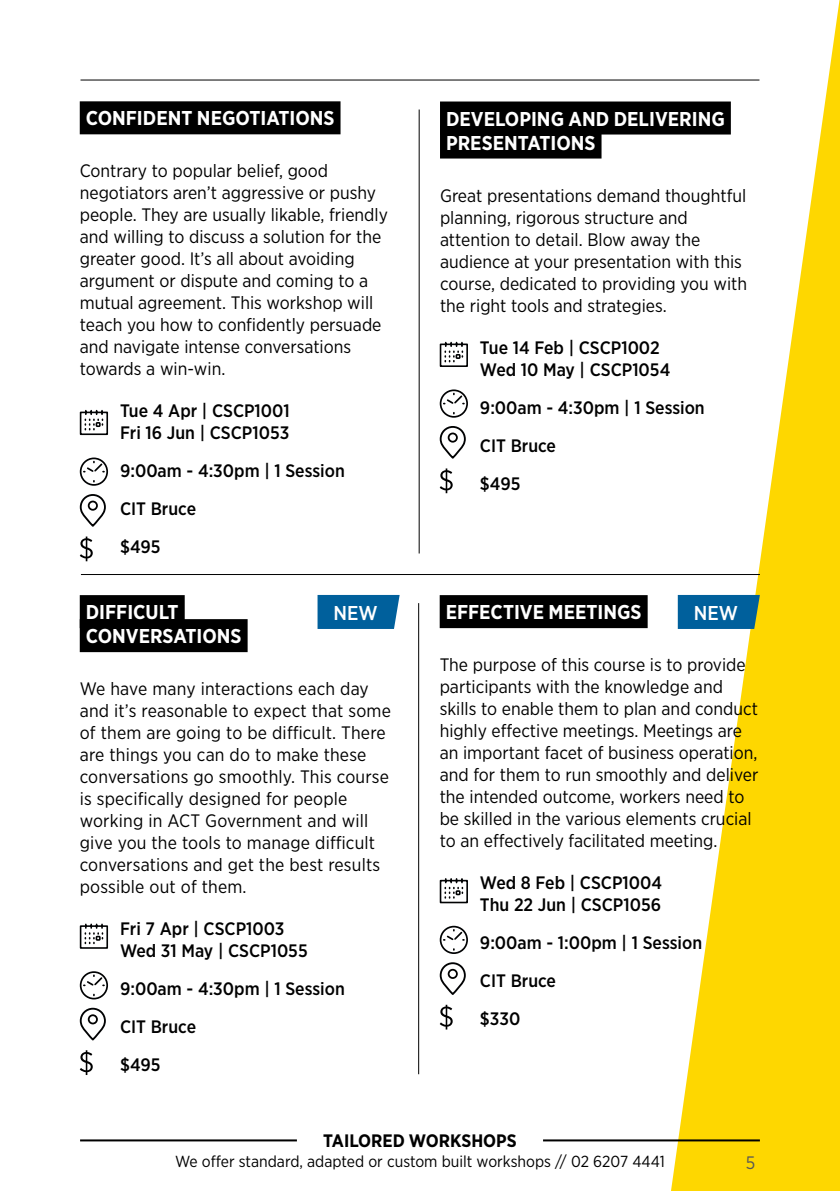
<style>
.page{position:relative;width:840px;height:1191px;background:#fff}
.page>*{position:absolute;margin:0;border:0;box-sizing:border-box;transform-origin:0 0}
.t1{font:700 20px/24px "Gotham Narrow";color:#fff}
.t2{font:500 20px "Gotham Narrow";color:#fff}
.t3{font:18px/22px "Gotham Narrow";color:#000}
.t4{font:500 18px/38px "Gotham Narrow";color:#000}
.t5{font:700 18px "Gotham Narrow";color:#000}
.t6{font:18px "Gotham Narrow";color:#575756}
.t7{font:16px "Gotham Narrow";color:#000}
</style>
<div class="page">
<svg style="left:667px;top:4px;width:172px;height:1187px"></svg>
<hr style="left:80px;top:80px;width:679px;height:1px;background:#000">
<hr style="left:80px;top:1139px;width:217px;height:2px;background:#000">
<hr style="left:542px;top:1139px;width:217px;height:2px;background:#000">
<div style="left:80px;top:595px;width:105px;height:33px;background:#000"></div>
<div style="left:80px;top:619px;width:167px;height:33px;background:#000"></div>
<div style="left:439px;top:595px;width:208px;height:33px;background:#000"></div>
<div style="left:440px;top:101px;width:290px;height:33px;background:#000"></div>
<div style="left:440px;top:125px;width:161px;height:33px;background:#000"></div>
<hr style="left:418px;top:109px;width:1px;height:444px;background:#000">
<svg style="left:80px;top:1050px;width:13px;height:25px"></svg>
<svg style="left:80px;top:923px;width:28px;height:25px"></svg>
<svg style="left:80px;top:1007px;width:26px;height:33px"></svg>
<div style="left:88px;top:1014px;width:10px;height:10px;border:2px solid #000;border-radius:50%"></div>
<svg style="left:80px;top:971px;width:28px;height:28px"></svg>
<hr style="left:81px;top:574px;width:678px;height:1px;background:#000">
<hr style="left:418px;top:603px;width:1px;height:471px;background:#000">
<svg style="left:439px;top:1004px;width:13px;height:25px"></svg>
<svg style="left:439px;top:878px;width:28px;height:25px"></svg>
<svg style="left:439px;top:962px;width:26px;height:33px"></svg>
<div style="left:447px;top:968px;width:10px;height:11px;border:2px solid #000;border-radius:50%"></div>
<svg style="left:439px;top:925px;width:28px;height:29px"></svg>
<svg style="left:439px;top:468px;width:13px;height:25px"></svg>
<svg style="left:439px;top:342px;width:28px;height:25px"></svg>
<svg style="left:439px;top:426px;width:26px;height:33px"></svg>
<div style="left:447px;top:432px;width:10px;height:10px;border:2px solid #000;border-radius:50%"></div>
<svg style="left:439px;top:389px;width:28px;height:29px"></svg>
<div style="left:677px;top:595px;width:82px;height:34px;background:#00609c"></div>
<div style="left:317px;top:595px;width:82px;height:34px;background:#00609c"></div>
<div style="left:80px;top:101px;width:260px;height:33px;background:#000"></div>
<svg style="left:80px;top:536px;width:13px;height:25px"></svg>
<svg style="left:80px;top:410px;width:28px;height:25px"></svg>
<svg style="left:80px;top:494px;width:26px;height:33px"></svg>
<div style="left:88px;top:500px;width:10px;height:10px;border:2px solid #000;border-radius:50%"></div>
<svg style="left:80px;top:457px;width:28px;height:29px"></svg>
<p class="t1" style="left:86px;top:106px;width:250px">CONFIDENT NEGOTIATIONS</p>
<p class="t3" style="left:80px;top:160px;width:309px">Contrary to popular belief, good negotiators aren’t aggressive or pushy people. They are usually likable, friendly and willing to discuss a solution for the greater good. It’s all about avoiding argument or dispute and coming to a mutual agreement. This workshop will teach you how to confidently persuade and navigate intense conversations towards a win-win.</p>
<p class="t4" style="left:120px;top:400px;width:171px;line-height:22px">Tue 4 Apr | CSCP1001<br>Fri 16 Jun | CSCP1053</p>
<p class="t4" style="left:120px;top:452px;width:226px">9:00am - 4:30pm | 1 Session<br>CIT Bruce<br>$495</p>
<p class="t1" style="left:446px;top:106px;width:280px">DEVELOPING AND DELIVERING<br>PRESENTATIONS</p>
<p class="t3" style="left:440px;top:184px;width:308px">Great presentations demand thoughtful planning, rigorous structure and attention to detail. Blow away the audience at your presentation with this course, dedicated to providing you with the right tools and strategies.</p>
<p class="t4" style="left:479px;top:336px;width:192px;line-height:22px">Tue 14 Feb | CSCP1002<br>Wed 10 May | CSCP1054</p>
<p class="t4" style="left:479px;top:388px;width:226px">9:00am - 4:30pm | 1 Session<br>CIT Bruce<br>$495</p>
<p class="t1" style="left:86px;top:600px;width:157px">DIFFICULT<br>CONVERSATIONS</p>
<p class="t3" style="left:80px;top:677px;width:312px">We have many interactions each day and it’s reasonable to expect that some of them are going to be difficult. There are things you can do to make these conversations go smoothly. This course is specifically designed for people working in ACT Government and will give you the tools to manage difficult conversations and get the best results possible out of them.</p>
<p class="t4" style="left:120px;top:917px;width:189px;line-height:22px">Fri 7 Apr | CSCP1003<br>Wed 31 May | CSCP1055</p>
<p class="t4" style="left:120px;top:969px;width:226px">9:00am - 4:30pm | 1 Session<br>CIT Bruce<br>$495</p>
<p class="t1" style="left:445px;top:600px;width:197px">EFFECTIVE MEETINGS</p>
<p class="t3" style="left:439px;top:653px;width:320px">The purpose of this course is to provide participants with the knowledge and skills to enable them to plan and conduct highly effective meetings. Meetings are an important facet of business operation, and for them to run smoothly and deliver the intended outcome, workers need to be skilled in the various elements crucial to an effectively facilitated meeting.</p>
<p class="t4" style="left:479px;top:871px;width:183px;line-height:22px">Wed 8 Feb | CSCP1004<br>Thu 22 Jun | CSCP1056</p>
<p class="t4" style="left:479px;top:923px;width:223px">9:00am - 1:00pm | 1 Session<br>CIT Bruce<br>$330</p>
<p class="t2" style="left:333px;top:600px;width:46px">NEW</p>
<p class="t2" style="left:693px;top:600px;width:46px">NEW</p>
<p class="t5" style="left:323px;top:1128px;width:195px">TAILORED WORKSHOPS</p>
<p class="t7" style="left:175px;top:1151px;width:491px">We offer standard, adapted or custom built workshops // 02 6207 4441</p>
<p class="t6" style="left:745px;top:1151px;width:11px">5</p>
</div>
